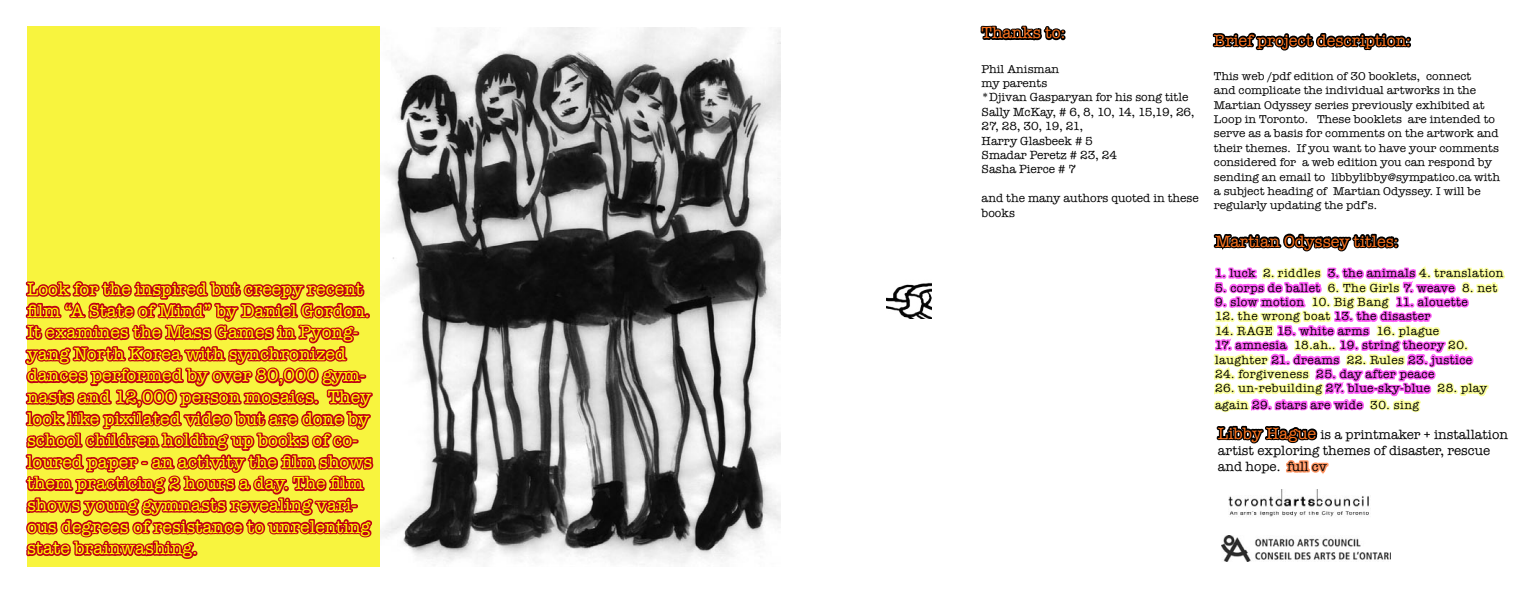
<style>
.page{position:relative;width:1539px;height:594px;background:#fff}
.page>*{position:absolute;margin:0;border:0;box-sizing:border-box;transform-origin:0 0}
.t1{font:18px/21.6px "American Typewriter";color:#ff0}
.t2{font:16.5px "American Typewriter";color:#ff751f}
.t3{font:13.5px/16.2px "American Typewriter";color:#000}
.t4{font:12px/14.4px "American Typewriter";letter-spacing:.04em;color:#000}
.t5{font:12px/14.4px "American Typewriter";color:#000}
.t6{font:11.7px/14.4px "American Typewriter";color:#000}
.t7{font:11.55px/14.4px "American Typewriter";color:#000;scale:1.04 1}
.s1{font-size:16.5px;color:#ff751f}
</style>
<div class="page">
<img style="left:379px;top:27px;width:402px;height:540px">
<img style="left:886px;top:282px;width:46px;height:36px">
<svg style="left:1212px;top:32px;width:199px;height:19px"></svg>
<img style="left:1222px;top:535px;width:168px;height:27px">
<img style="left:1229px;top:490px;width:140px;height:27px">
<svg style="left:980px;top:25px;width:86px;height:16px"></svg>
<svg style="left:1213px;top:233px;width:292px;height:241px"></svg>
<div style="left:27px;top:27px;width:352px;height:540px;background:#f8f43e"></div>
<svg style="left:25px;top:281px;width:349px;height:278px"></svg>
<p class="t1" style="left:27px;top:278px;width:347px">Look for the inspired but creepy recent film “A State of Mind” by Daniel Gordon.<br>It examines the Mass Games in Pyong&shy;yang North Korea with synchronized dances performed by over 80,000 gym&shy;nasts and 12,000 person mosaics. They look like pixilated video but are done by school children holding up books of co&shy;loured paper - an activity the film shows them practicing 2 hours a day. The film shows young gymnasts revealing vari&shy;ous degrees of resistance to unrelenting state brainwashing.</p>
<p class="t2" style="left:982px;top:20px;width:85px">Thanks to:</p>
<p class="t6" style="left:982px;top:61px;width:79px">Phil Anisman my parents</p>
<p class="t5" style="left:982px;top:90px;width:214px">*Djivan Gasparyan for his song title<br>Sally McKay, # 6, 8, 10, 14, 15,19, 26,<br>27, 28, 30, 19, 21,<br>Harry Glasbeek # 5<br>Smadar Peretz # 23, 24<br>Sasha Pierce # 7</p>
<p class="t5" style="left:982px;top:191px;width:219px">and the many authors quoted in these books</p>
<p class="t2" style="left:1214px;top:28px;width:198px">Brief project description:</p>
<p class="t7" style="left:1214px;top:68px;width:277px">This web /pdf edition of 30 booklets, connect<br>and complicate the individual artworks in the Martian Odyssey series previously exhibited at Loop in Toronto. These booklets are intended to serve as a basis for comments on the artwork and their themes. If you want to have your comments considered for a web edition you can respond by sending an email to libbylibby@sympatico.ca with a subject heading of Martian Odyssey. I will be regularly updating the pdf’s.</p>
<p class="t2" style="left:1215px;top:228px;width:185px">Martian Odyssey titles:</p>
<p class="t4" style="left:1215px;top:266px;width:290px">1. luck 2. riddles 3. the animals 4. translation</p>
<p class="t4" style="left:1215px;top:280px;width:284px">5. corps de ballet 6. The Girls 7. weave 8. net</p>
<p class="t4" style="left:1215px;top:294px;width:254px">9. slow motion 10. Big Bang 11. alouette</p>
<p class="t4" style="left:1215px;top:309px;width:217px">12. the wrong boat 13. the disaster</p>
<p class="t4" style="left:1215px;top:323px;width:226px">14. RAGE 15. white arms 16. plague</p>
<p class="t4" style="left:1215px;top:338px;width:259px">17. amnesia 18.ah.. 19. string theory 20. laughter 21. dreams 22. Rules 23. justice</p>
<p class="t4" style="left:1215px;top:366px;width:221px">24. forgiveness 25. day after peace</p>
<p class="t4" style="left:1215px;top:380px;width:274px;line-height:16.2px">26. un-rebuilding 27. blue-sky-blue 28. play again 29. stars are wide 30. sing</p>
<p class="t3" style="left:1218px;top:426px;width:292px"><span class="s1">Libby Hague</span> is a printmaker + installation artist exploring themes of disaster, rescue and hope. full cv</p>
</div>
